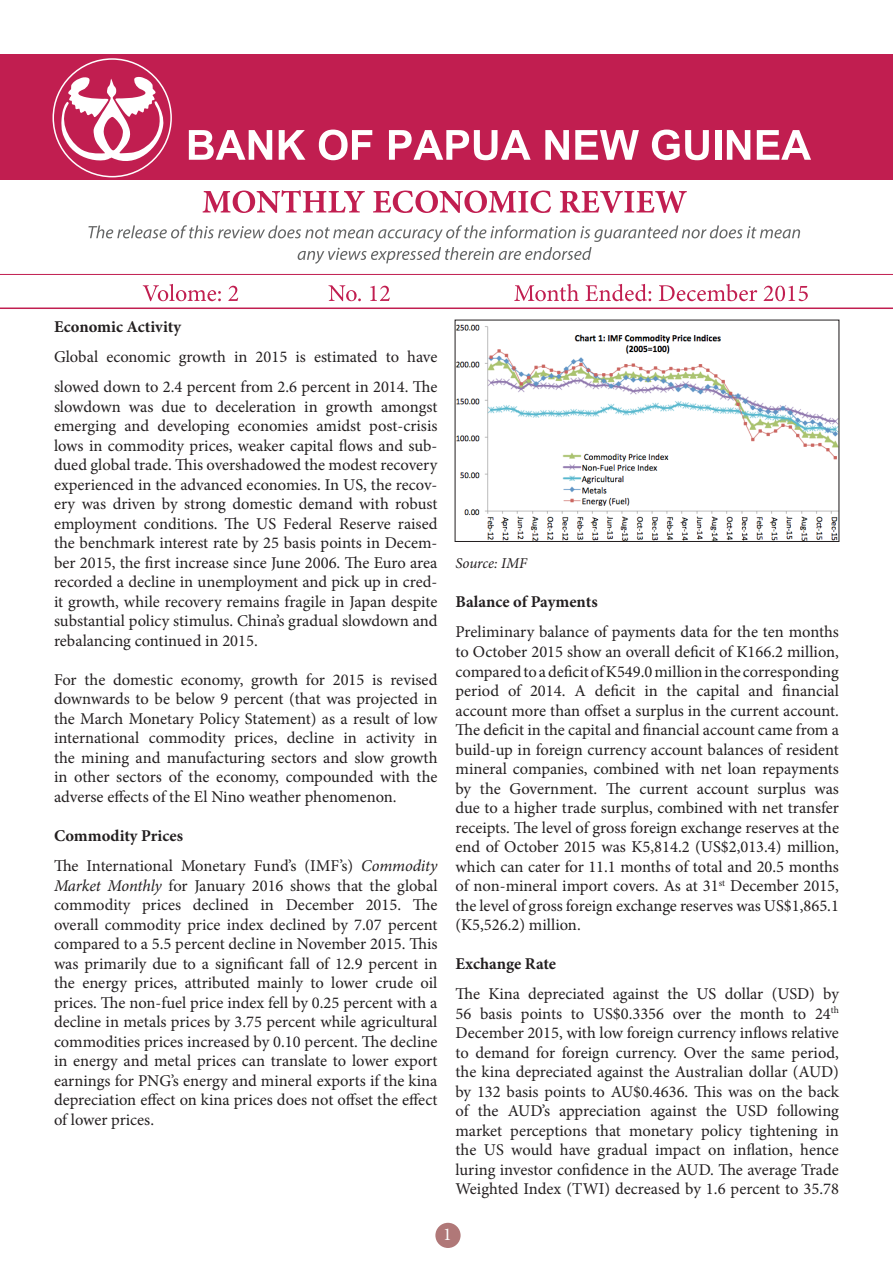
<style>
.page{position:relative;width:893px;height:1263px;background:#fff}
.page>*{position:absolute;margin:0;border:0;box-sizing:border-box;transform-origin:0 0}
.t1{font:18px "Minion Pro";color:#fff}
.t2{font:16.5px/19.5px "Minion Pro";color:#231f20;text-align:justify}
.t3{font:700 16.5px "Minion Pro";color:#231f20}
.t4{font:italic 15px "Minion Pro";letter-spacing:-.005em;color:#231f20}
.s1{font-style:italic}
</style>
<div class="page">
<div style="left:0;top:54px;width:893px;height:126px;background:#c11e50"></div>
<svg style="left:203px;top:190px;width:162px;height:23px"></svg>
<svg style="left:373px;top:191px;width:178px;height:22px"></svg>
<svg style="left:560px;top:191px;width:127px;height:22px"></svg>
<div style="left:53px;top:58px;width:119px;height:119px;border:2px solid #fff;border-radius:50%"></div>
<svg style="left:58px;top:76px;width:106px;height:93px"></svg>
<svg style="left:189px;top:130px;width:83px;height:30px"></svg>
<svg style="left:279px;top:130px;width:26px;height:30px"></svg>
<svg style="left:319px;top:130px;width:53px;height:30px"></svg>
<svg style="left:389px;top:130px;width:142px;height:30px"></svg>
<svg style="left:545px;top:130px;width:24px;height:30px"></svg>
<svg style="left:575px;top:130px;width:64px;height:30px"></svg>
<svg style="left:652px;top:130px;width:57px;height:30px"></svg>
<div style="left:715px;top:130px;width:6px;height:30px;background:#fff"></div>
<svg style="left:727px;top:130px;width:23px;height:30px"></svg>
<svg style="left:757px;top:130px;width:54px;height:30px"></svg>
<hr style="left:0;top:307px;width:893px;height:2px;background:#c11e50">
<hr style="left:0;top:274px;width:893px;height:1px;background:#c11e50">
<svg style="left:143px;top:284px;width:78px;height:17px"></svg>
<svg style="left:228px;top:286px;width:10px;height:15px"></svg>
<svg style="left:328px;top:285px;width:33px;height:16px"></svg>
<svg style="left:370px;top:286px;width:20px;height:15px"></svg>
<svg style="left:514px;top:284px;width:65px;height:17px"></svg>
<svg style="left:585px;top:284px;width:66px;height:17px"></svg>
<svg style="left:659px;top:284px;width:98px;height:17px"></svg>
<svg style="left:764px;top:286px;width:44px;height:15px"></svg>
<svg style="left:88px;top:225px;width:712px;height:39px"></svg>
<div style="left:435px;top:1223px;width:26px;height:25px;background:#b07878;border-radius:50%"></div>
<img style="left:457px;top:324px;width:380px;height:216px">
<div style="left:455px;top:320px;width:384px;height:222px;border:1px solid #231f20"></div>
<p class="t3" style="left:54px;top:315px;width:129px">Economic Activity</p>
<p class="t2" style="left:54px;top:342px;width:385px;line-height:30px">Global economic growth in 2015 is estimated to have slowed down to 2.4 percent from 2.6 percent in 2014. The</p>
<p class="t2" style="left:54px;top:397px;width:385px">slowdown was due to deceleration in growth amongst emerging and developing economies amidst post-crisis lows in commodity prices, weaker capital flows and sub&shy;dued global trade. This overshadowed the modest recovery experienced in the advanced economies. In US, the recov&shy;ery was driven by strong domestic demand with robust employment conditions. The US Federal Reserve raised the benchmark interest rate by 25 basis points in Decem&shy;ber 2015, the first increase since June 2006. The Euro area recorded a decline in unemployment and pick up in cred&shy;it growth, while recovery remains fragile in Japan despite substantial policy stimulus. China’s gradual slowdown and rebalancing continued in 2015.</p>
<p class="t2" style="left:54px;top:670px;width:385px">For the domestic economy, growth for 2015 is revised downwards to be below 9 percent (that was projected in the March Monetary Policy Statement) as a result of low international commodity prices, decline in activity in the mining and manufacturing sectors and slow growth in other sectors of the economy, compounded with the adverse effects of the El Nino weather phenomenon.</p>
<p class="t3" style="left:54px;top:824px;width:131px">Commodity Prices</p>
<p class="t2" style="left:54px;top:856px;width:385px">The International Monetary Fund’s (IMF’s) <span class="s1">Commodity Market Monthly</span> for January 2016 shows that the global commodity prices declined in December 2015. The overall commodity price index declined by 7.07 percent compared to a 5.5 percent decline in November 2015. This was primarily due to a significant fall of 12.9 percent in the energy prices, attributed mainly to lower crude oil prices. The non-fuel price index fell by 0.25 percent with a decline in metals prices by 3.75 percent while agricultural commodities prices increased by 0.10 percent. The decline in energy and metal prices can translate to lower export earnings for PNG’s energy and mineral exports if the kina depreciation effect on kina prices does not offset the effect of lower prices.</p>
<p class="t4" style="left:455px;top:553px;width:73px">Source: IMF</p>
<p class="t3" style="left:455px;top:591px;width:144px">Balance of Payments</p>
<p class="t2" style="left:455px;top:622px;width:385px">Preliminary balance of payments data for the ten months to October 2015 show an overall deficit of K166.2 million, compared to a deficit of K549.0 million in the corresponding period of 2014. A deficit in the capital and financial account more than offset a surplus in the current account.<br>The deficit in the capital and financial account came from a build-up in foreign currency account balances of resident mineral companies, combined with net loan repayments by the Government. The current account surplus was due to a higher trade surplus, combined with net transfer receipts. The level of gross foreign exchange reserves at the end of October 2015 was K5,814.2 (US$2,013.4) million, which can cater for 11.1 months of total and 20.5 months of non-mineral import covers. As at 31<sup>st</sup> December 2015, the level of gross foreign exchange reserves was US$1,865.1 (K5,526.2) million.</p>
<p class="t3" style="left:455px;top:952px;width:102px">Exchange Rate</p>
<p class="t2" style="left:455px;top:984px;width:385px">The Kina depreciated against the US dollar (USD) by 56 basis points to US$0.3356 over the month to 24<sup>th </sup>December 2015, with low foreign currency inflows relative to demand for foreign currency. Over the same period, the kina depreciated against the Australian dollar (AUD) by 132 basis points to AU$0.4636. This was on the back of the AUD’s appreciation against the USD following market perceptions that monetary policy tightening in the US would have gradual impact on inflation, hence luring investor confidence in the AUD. The average Trade Weighted Index (TWI) decreased by 1.6 percent to 35.78</p>
<p class="t1" style="left:443px;top:1222px;width:10px">1</p>
</div>
